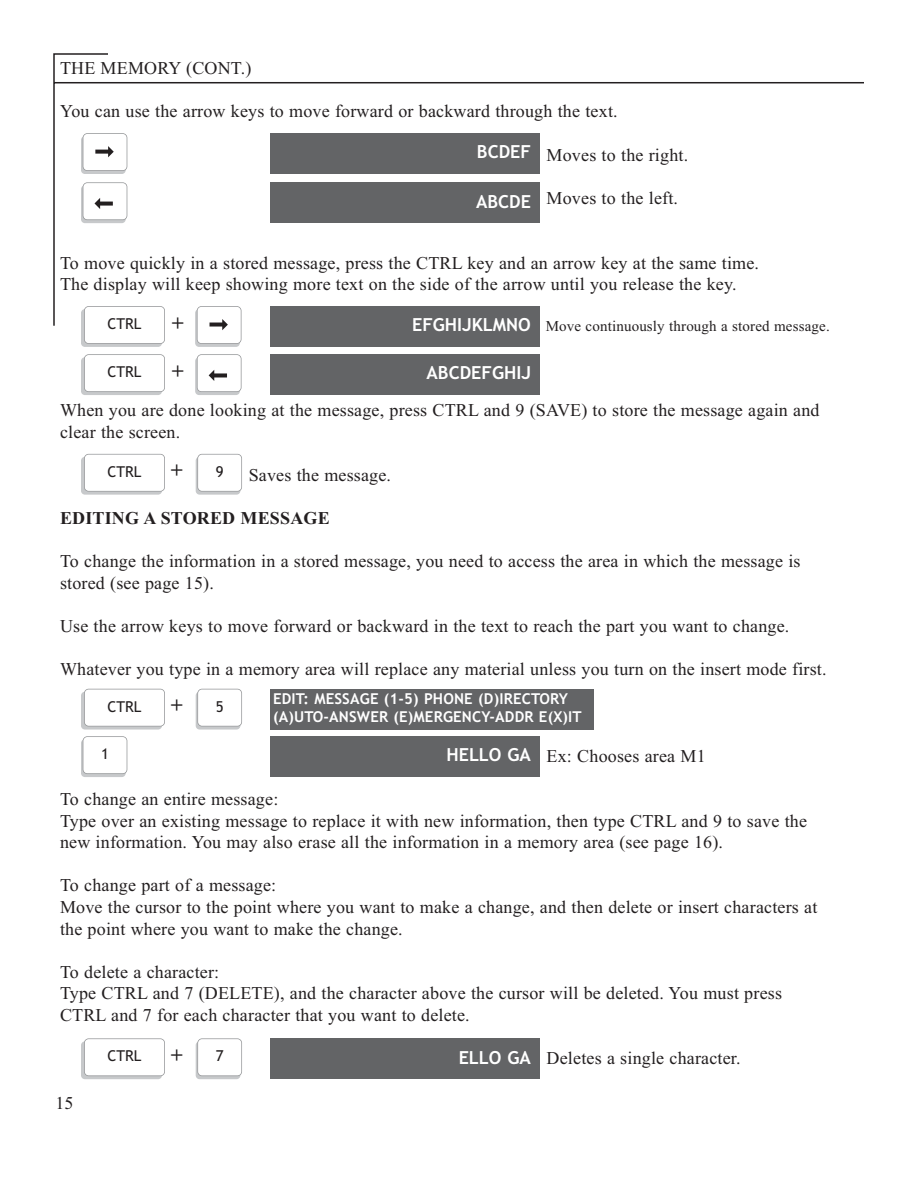
<style>
.page{position:relative;width:918px;height:1188px;background:#fff}
.page>*{position:absolute;margin:0;border:0;box-sizing:border-box;transform-origin:0 0}
.t1{font:700 21px "Times New Roman";color:#231f20}
.t2{font:18px/21.6px "Times New Roman";letter-spacing:.01em;color:#231f20}
.t3{font:700 18px "Trebuchet MS";color:#fff}
.t4{font:700 18px "Times New Roman";letter-spacing:.01em;color:#231f20}
.t5{font:700 15px/18px "Trebuchet MS";letter-spacing:.01em;color:#fff}
.t6{font:15px "Times New Roman";letter-spacing:.01em;color:#231f20}
.t7{font:15px "Trebuchet MS";color:#231f20}
</style>
<div class="page">
<div style="left:81px;top:309px;width:81px;height:38px;background:#c7c9cb;border-radius:4px"></div>
<div style="left:84px;top:306px;width:81px;height:38px;background:#fff;border-radius:4px"></div>
<div style="left:84px;top:306px;width:81px;height:38px;border:2px solid #949698;border-radius:5px"></div>
<div style="left:195px;top:309px;width:45px;height:38px;background:#c7c9cb;border-radius:4px"></div>
<div style="left:197px;top:306px;width:44px;height:38px;background:#fff;border-radius:4px"></div>
<div style="left:197px;top:306px;width:45px;height:38px;border:2px solid #949698;border-radius:5px"></div>
<div style="left:270px;top:306px;width:270px;height:41px;background:#636466"></div>
<div style="left:81px;top:357px;width:81px;height:38px;background:#c7c9cb;border-radius:4px"></div>
<div style="left:84px;top:355px;width:81px;height:37px;background:#fff;border-radius:4px"></div>
<div style="left:84px;top:354px;width:81px;height:38px;border:2px solid #949698;border-radius:5px"></div>
<div style="left:195px;top:357px;width:45px;height:38px;background:#c7c9cb;border-radius:4px"></div>
<div style="left:197px;top:355px;width:44px;height:37px;background:#fff;border-radius:4px"></div>
<div style="left:197px;top:354px;width:45px;height:38px;border:2px solid #949698;border-radius:5px"></div>
<svg style="left:209px;top:370px;width:18px;height:11px"></svg>
<div style="left:270px;top:354px;width:270px;height:41px;background:#636466"></div>
<div style="left:81px;top:457px;width:81px;height:38px;background:#c7c9cb;border-radius:4px"></div>
<div style="left:84px;top:454px;width:81px;height:37px;background:#fff;border-radius:4px"></div>
<div style="left:84px;top:454px;width:81px;height:38px;border:2px solid #949698;border-radius:5px"></div>
<div style="left:196px;top:457px;width:44px;height:38px;background:#c7c9cb;border-radius:4px"></div>
<div style="left:198px;top:454px;width:44px;height:37px;background:#fff;border-radius:4px"></div>
<div style="left:197px;top:454px;width:45px;height:38px;border:2px solid #949698;border-radius:5px"></div>
<div style="left:81px;top:692px;width:81px;height:38px;background:#c7c9cb;border-radius:4px"></div>
<div style="left:84px;top:689px;width:81px;height:37px;background:#fff;border-radius:4px"></div>
<div style="left:84px;top:689px;width:81px;height:38px;border:2px solid #949698;border-radius:5px"></div>
<div style="left:196px;top:692px;width:44px;height:38px;background:#c7c9cb;border-radius:4px"></div>
<div style="left:198px;top:689px;width:44px;height:37px;background:#fff;border-radius:4px"></div>
<div style="left:197px;top:689px;width:45px;height:38px;border:2px solid #949698;border-radius:5px"></div>
<div style="left:270px;top:689px;width:324px;height:41px;background:#636466"></div>
<div style="left:81px;top:739px;width:45px;height:38px;background:linear-gradient(to right,#c7c9cb,#c7c9cb);border-radius:4px"></div>
<div style="left:83px;top:737px;width:44px;height:37px;background:#fff;border-radius:4px"></div>
<div style="left:83px;top:736px;width:44px;height:38px;border:2px solid #949698;border-radius:5px"></div>
<div style="left:270px;top:736px;width:270px;height:41px;background:#636466"></div>
<div style="left:81px;top:1041px;width:81px;height:38px;background:#c7c9cb;border-radius:4px"></div>
<div style="left:84px;top:1039px;width:81px;height:37px;background:#fff;border-radius:4px"></div>
<div style="left:84px;top:1038px;width:81px;height:38px;border:2px solid #949698;border-radius:5px"></div>
<div style="left:196px;top:1041px;width:44px;height:38px;background:#c7c9cb;border-radius:4px"></div>
<div style="left:198px;top:1039px;width:44px;height:37px;background:#fff;border-radius:4px"></div>
<div style="left:197px;top:1038px;width:45px;height:38px;border:2px solid #949698;border-radius:5px"></div>
<div style="left:270px;top:1038px;width:270px;height:41px;background:#636466"></div>
<svg style="left:53px;top:53px;width:811px;height:274px"></svg>
<p class="t2" style="left:60px;top:59px;width:193px">THE MEMORY (CONT.)</p>
<p class="t2" style="left:60px;top:102px;width:559px">You can use the arrow keys to move forward or backward through the text.</p>
<p class="t2" style="left:547px;top:145px;width:143px">Moves to the right.</p>
<p class="t2" style="left:547px;top:189px;width:133px">Moves to the left.</p>
<p class="t3" style="left:477px;top:145px;width:56px">BCDEF</p>
<p class="t3" style="left:476px;top:194px;width:56px">ABCDE</p>
<p class="t2" style="left:60px;top:253px;width:701px">To move quickly in a stored message, press the CTRL key and an arrow key at the same time.<br>The display will keep showing more text on the side of the arrow until you release the key.</p>
<p class="t6" style="left:546px;top:321px;width:285px">Move continuously through a stored message.</p>
<p class="t7" style="left:107px;top:318px;width:36px">CTRL</p>
<p class="t1" style="left:172px;top:316px;width:13px">+</p>
<p class="t3" style="left:412px;top:318px;width:120px">EFGHIJKLMNO</p>
<p class="t7" style="left:107px;top:366px;width:36px">CTRL</p>
<p class="t1" style="left:172px;top:364px;width:13px">+</p>
<p class="t3" style="left:427px;top:366px;width:106px">ABCDEFGHIJ</p>
<p class="t2" style="left:60px;top:401px;width:761px">When you are done looking at the message, press CTRL and 9 (SAVE) to store the message again and clear the screen.</p>
<p class="t2" style="left:249px;top:466px;width:144px">Saves the message.</p>
<p class="t4" style="left:60px;top:512px;width:271px">EDITING A STORED MESSAGE</p>
<p class="t2" style="left:60px;top:552px;width:742px">To change the information in a stored message, you need to access the area in which the message is stored (see page 15).</p>
<p class="t2" style="left:60px;top:617px;width:731px">Use the arrow keys to move forward or backward in the text to reach the part you want to change.</p>
<p class="t2" style="left:60px;top:660px;width:768px">Whatever you type in a memory area will replace any material unless you turn on the insert mode first.</p>
<p class="t7" style="left:107px;top:466px;width:36px">CTRL</p>
<p class="t1" style="left:171px;top:464px;width:13px">+</p>
<p class="t7" style="left:216px;top:466px;width:9px">9</p>
<p class="t7" style="left:107px;top:701px;width:36px">CTRL</p>
<p class="t1" style="left:171px;top:698px;width:13px">+</p>
<p class="t7" style="left:216px;top:701px;width:9px">5</p>
<p class="t5" style="left:273px;top:691px;width:310px">EDIT: MESSAGE (1-5) PHONE (D)IRECTORY (A)UTO-ANSWER (E)MERGENCY-ADDR E(X)IT</p>
<p class="t7" style="left:101px;top:748px;width:9px">1</p>
<p class="t3" style="left:446px;top:748px;width:86px">HELLO GA</p>
<p class="t2" style="left:547px;top:747px;width:161px">Ex: Chooses area M1</p>
<p class="t2" style="left:60px;top:790px;width:749px">To change an entire message:<br>Type over an existing message to replace it with new information, then type CTRL and 9 to save the new information. You may also erase all the information in a memory area (see page 16).</p>
<p class="t2" style="left:60px;top:876px;width:759px">To change part of a message:<br>Move the cursor to the point where you want to make a change, and then delete or insert characters at the point where you want to make the change.</p>
<p class="t2" style="left:60px;top:963px;width:724px">To delete a character:<br>Type CTRL and 7 (DELETE), and the character above the cursor will be deleted. You must press<br>CTRL and 7 for each character that you want to delete.</p>
<p class="t2" style="left:547px;top:1049px;width:195px">Deletes a single character.</p>
<p class="t7" style="left:107px;top:1050px;width:36px">CTRL</p>
<p class="t1" style="left:171px;top:1048px;width:13px">+</p>
<p class="t7" style="left:216px;top:1050px;width:9px">7</p>
<p class="t3" style="left:459px;top:1050px;width:74px">ELLO GA</p>
<p class="t2" style="left:55px;top:1094px;width:19px">15</p>
</div>
